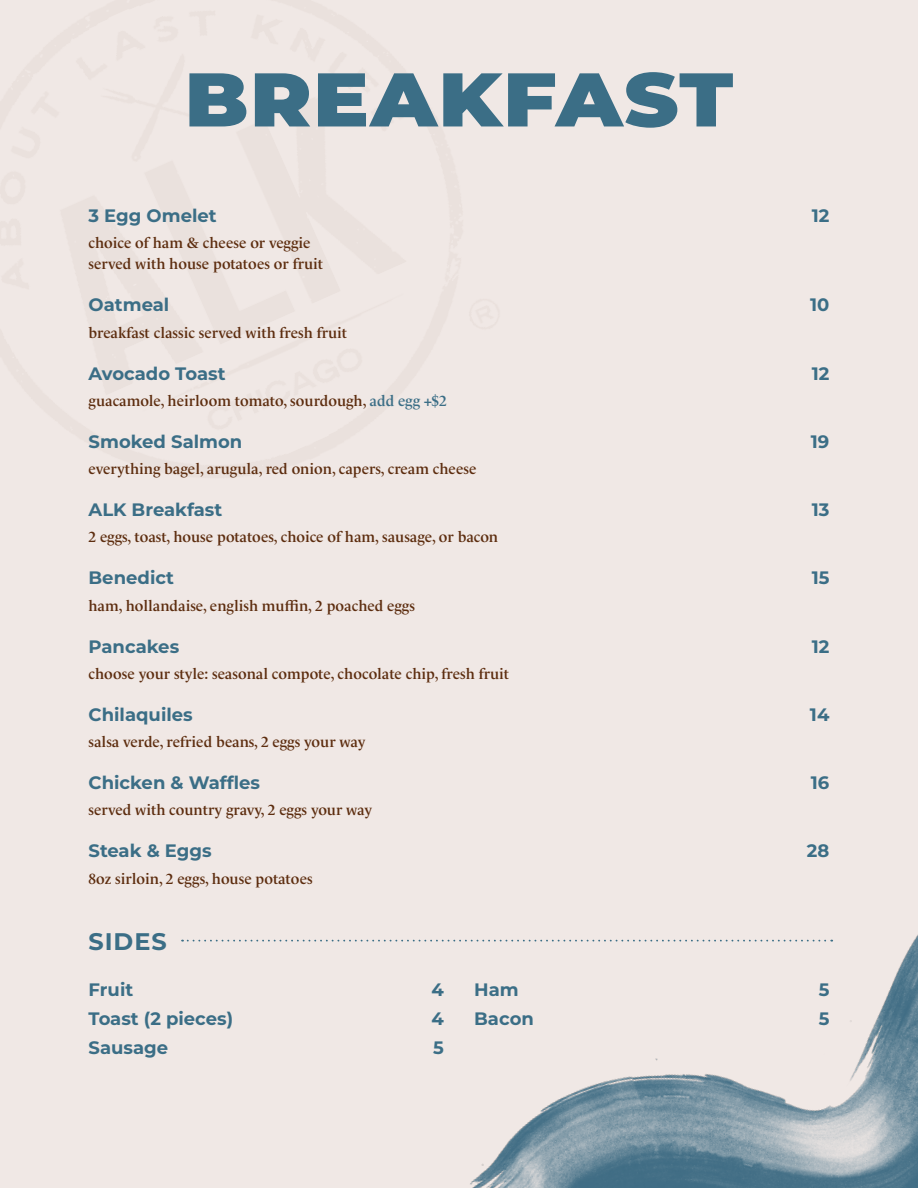
<style>
.page{position:relative;width:918px;height:1188px;background:#f0e8e5}
.page>*{position:absolute;margin:0;border:0;box-sizing:border-box;transform-origin:0 0}
.t1{font:900 75.9px "Montserrat";letter-spacing:.02em;color:#3b6e86;scale:1.09 1}
.breakfast_food_items{font:700 24px "Montserrat";letter-spacing:.04em;color:#3b6e86}
.breakfast_food_items-2{font:700 18px "Montserrat";color:#3b6e86}
.dinner_food_items{font:700 18px "Montserrat";color:#3b6e86}
.Food_Descriptions{font:600 15px/21px "Le Monde Livre Std";color:#5d2d0f}
.s1{color:#3b6e86}
</style>
<div class="page">
<img style="left:332px;top:934px;width:586px;height:254px">
<svg style="left:182px;top:940px;width:650px;height:2px"></svg>
<p class="t1" style="left:185px;top:43px;width:505px">BREAKFAST</p>
<p class="breakfast_food_items-2" style="left:89px;top:203px;width:130px">3 Egg Omelet</p>
<p class="breakfast_food_items-2" style="left:812px;top:203px;width:19px">12</p>
<p class="Food_Descriptions" style="left:89px;top:233px;width:236px">choice of ham &amp; cheese or veggie served with house potatoes or fruit</p>
<p class="breakfast_food_items-2" style="left:89px;top:292px;width:82px">Oatmeal</p>
<p class="breakfast_food_items-2" style="left:810px;top:292px;width:21px">10</p>
<p class="Food_Descriptions" style="left:89px;top:322px;width:260px">breakfast classic served with fresh fruit</p>
<p class="breakfast_food_items-2" style="left:89px;top:360px;width:139px">Avocado Toast</p>
<p class="breakfast_food_items-2" style="left:812px;top:360px;width:19px">12</p>
<p class="Food_Descriptions" style="left:89px;top:390px;width:360px">guacamole, heirloom tomato, sourdough, <span class="s1">add egg +$2</span></p>
<p class="breakfast_food_items-2" style="left:89px;top:428px;width:155px">Smoked Salmon</p>
<p class="breakfast_food_items-2" style="left:811px;top:428px;width:20px">19</p>
<p class="Food_Descriptions" style="left:89px;top:458px;width:389px">everything bagel, arugula, red onion, capers, cream cheese</p>
<p class="breakfast_food_items-2" style="left:89px;top:497px;width:135px">ALK Breakfast</p>
<p class="breakfast_food_items-2" style="left:812px;top:497px;width:19px">13</p>
<p class="Food_Descriptions" style="left:89px;top:527px;width:411px">2 eggs, toast, house potatoes, choice of ham, sausage, or bacon</p>
<p class="breakfast_food_items-2" style="left:89px;top:565px;width:87px">Benedict</p>
<p class="breakfast_food_items-2" style="left:812px;top:565px;width:19px">15</p>
<p class="Food_Descriptions" style="left:89px;top:595px;width:328px">ham, hollandaise, english muffin, 2 poached eggs</p>
<p class="breakfast_food_items-2" style="left:89px;top:633px;width:92px">Pancakes</p>
<p class="breakfast_food_items-2" style="left:812px;top:633px;width:19px">12</p>
<p class="Food_Descriptions" style="left:89px;top:663px;width:422px">choose your style: seasonal compote, chocolate chip, fresh fruit</p>
<p class="breakfast_food_items-2" style="left:89px;top:701px;width:106px">Chilaquiles</p>
<p class="breakfast_food_items-2" style="left:810px;top:701px;width:21px">14</p>
<p class="Food_Descriptions" style="left:89px;top:731px;width:278px">salsa verde, refried beans, 2 eggs your way</p>
<p class="breakfast_food_items-2" style="left:89px;top:770px;width:173px">Chicken &amp; Waffles</p>
<p class="breakfast_food_items-2" style="left:811px;top:770px;width:20px">16</p>
<p class="Food_Descriptions" style="left:89px;top:800px;width:285px">served with country gravy, 2 eggs your way</p>
<p class="breakfast_food_items-2" style="left:89px;top:838px;width:125px">Steak &amp; Eggs</p>
<p class="breakfast_food_items-2" style="left:807px;top:838px;width:24px">28</p>
<p class="Food_Descriptions" style="left:89px;top:868px;width:226px">8oz sirloin, 2 eggs, house potatoes</p>
<p class="breakfast_food_items" style="left:89px;top:924px;width:80px">SIDES</p>
<p class="dinner_food_items" style="left:89px;top:976px;width:46px">Fruit</p>
<p class="dinner_food_items" style="left:431px;top:976px;width:14px">4</p>
<p class="dinner_food_items" style="left:89px;top:1005px;width:146px">Toast (2 pieces)</p>
<p class="dinner_food_items" style="left:431px;top:1005px;width:14px">4</p>
<p class="dinner_food_items" style="left:89px;top:1035px;width:81px">Sausage</p>
<p class="dinner_food_items" style="left:433px;top:1035px;width:12px">5</p>
<p class="dinner_food_items" style="left:474px;top:976px;width:46px">Ham</p>
<p class="dinner_food_items" style="left:819px;top:976px;width:12px">5</p>
<p class="dinner_food_items" style="left:474px;top:1005px;width:61px">Bacon</p>
<p class="dinner_food_items" style="left:819px;top:1005px;width:12px">5</p>
</div>
